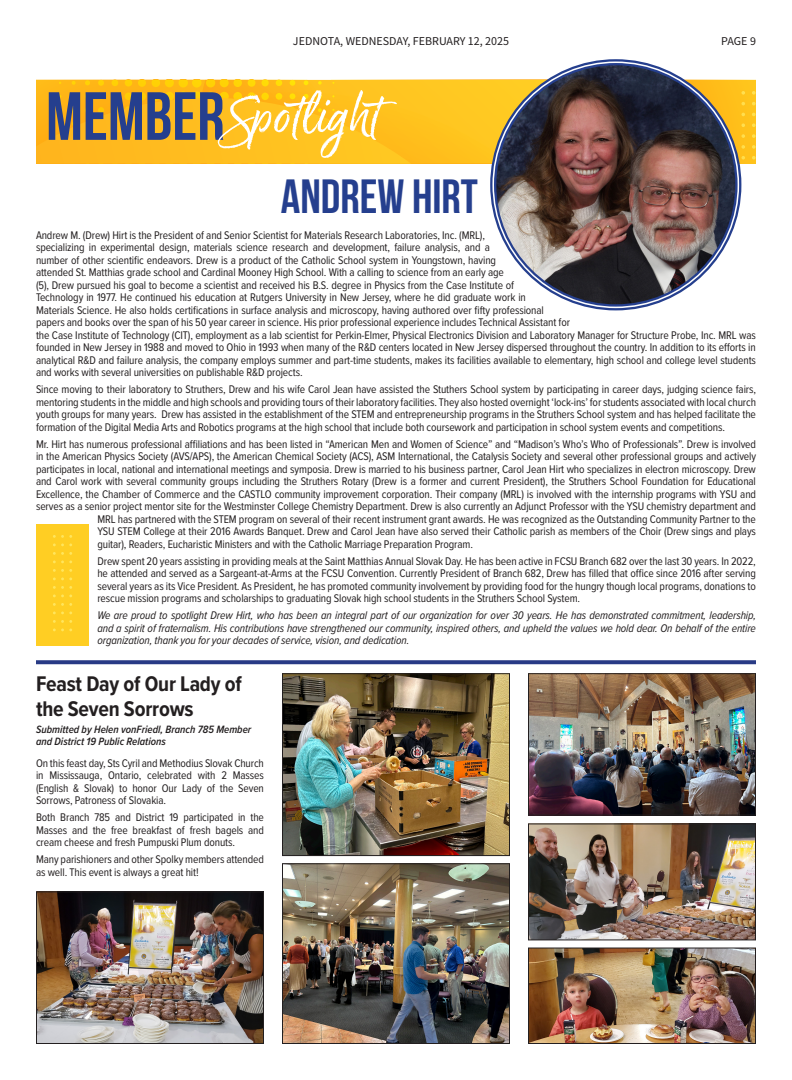
<style>
.page{position:relative;width:792px;height:1080px;background:#fff}
.page>*{position:absolute;margin:0;border:0;box-sizing:border-box;transform-origin:0 0}
.t1{font:68px "Bebas Neue";color:#253f8e}
.Article_Body_Copy_Proxima{font:48px "Bebas Neue";color:#253f8e}
.News_From_Slovkia_HD{font:700 22px/25px "Proxima Nova Cond";letter-spacing:-.01em;color:#231f20}
.t2{font:12px "Source Sans Variable";color:#231f20}
.Article_Body_Copy_Proxima-2{font:11.5px/12.5px "Proxima Nova Cond";letter-spacing:-.01em;color:#231f20;text-align:justify}
.Article_Body_Copy_Proxima-3{font:italic 11.5px/12.5px "Proxima Nova Cond";letter-spacing:-.01em;color:#231f20;text-align:justify}
.News_From_Slovkia_HD-2{font:italic 600 11px/12.5px "Proxima Nova Cond";color:#231f20}
</style>
<div class="page">
<svg style="left:681px;top:80px;width:75px;height:84px"></svg>
<div style="left:411px;top:80px;width:140px;height:12px;background:#ffca22"></div>
<svg style="left:411px;top:92px;width:124px;height:72px"></svg>
<svg style="left:741px;top:91px;width:15px;height:73px"></svg>
<img style="left:493px;top:62px;width:245px;height:245px;border-radius:123px">
<div style="left:36px;top:524px;width:52px;height:122px;background:#ffce23"></div>
<svg style="left:53px;top:535px;width:19px;height:96px"></svg>
<img style="left:530px;top:675px;width:224px;height:139px">
<div style="left:528px;top:673px;width:228px;height:143px;border:1px solid #231f20"></div>
<img style="left:284px;top:675px;width:224px;height:179px">
<div style="left:282px;top:673px;width:228px;height:183px;border:1px solid #231f20"></div>
<img style="left:530px;top:950px;width:224px;height:92px">
<div style="left:528px;top:948px;width:228px;height:96px;border:1px solid #231f20"></div>
<img style="left:38px;top:893px;width:224px;height:149px">
<div style="left:36px;top:891px;width:228px;height:153px;border:1px solid #231f20"></div>
<img style="left:530px;top:825px;width:224px;height:113px">
<div style="left:528px;top:823px;width:228px;height:117px;border:1px solid #231f20"></div>
<img style="left:284px;top:865px;width:224px;height:177px">
<div style="left:282px;top:863px;width:228px;height:181px;border:1px solid #231f20"></div>
<svg style="left:36px;top:660px;width:720px;height:4px;fill:#283a85"></svg>
<svg style="left:36px;top:80px;width:375px;height:84px"></svg>
<p class="t1" style="left:46px;top:79px;width:180px">MEMBER</p>
<p class="t2" style="left:293px;top:34px;width:218px">JEDNOTA, WEDNESDAY, FEBRUARY 12, 2025</p>
<p class="t2" style="left:721px;top:34px;width:36px">PAGE 9</p>
<p class="Article_Body_Copy_Proxima" style="left:281px;top:170px;width:199px">ANDREW HIRT</p>
<p class="Article_Body_Copy_Proxima-2" style="left:36px;top:228px;width:722px;text-align:left">Andrew M. (Drew) Hirt is the President of and Senior Scientist for Materials Research Laboratories, Inc. (MRL),<br>specializing in experimental design, materials science research and development, failure analysis, and a<br>number of other scientific endeavors. Drew is a product of the Catholic School system in Youngstown, having<br>attended St. Matthias grade school and Cardinal Mooney High School. With a calling to science from an early age<br>(5), Drew pursued his goal to become a scientist and received his B.S. degree in Physics from the Case Institute of<br>Technology in 1977. He continued his education at Rutgers University in New Jersey, where he did graduate work in<br>Materials Science. He also holds certifications in surface analysis and microscopy, having authored over fifty professional<br>papers and books over the span of his 50 year career in science. His prior professional experience includes Technical Assistant for<br>the Case Institute of Technology (CIT), employment as a lab scientist for Perkin-Elmer, Physical Electronics Division and Laboratory Manager for Structure Probe, Inc. MRL was founded in New Jersey in 1988 and moved to Ohio in 1993 when many of the R&amp;D centers located in New Jersey dispersed throughout the country. In addition to its efforts in analytical R&amp;D and failure analysis, the company employs summer and part-time students, makes its facilities available to elementary, high school and college level students and works with several universities on publishable R&amp;D projects.</p>
<p class="Article_Body_Copy_Proxima-2" style="left:36px;top:383px;width:722px">Since moving to their laboratory to Struthers, Drew and his wife Carol Jean have assisted the Stuthers School system by participating in career days, judging science fairs, mentoring students in the middle and high schools and providing tours of their laboratory facilities. They also hosted overnight ‘lock-ins’ for students associated with local church youth groups for many years. Drew has assisted in the establishment of the STEM and entrepreneurship programs in the Struthers School system and has helped facilitate the formation of the Digital Media Arts and Robotics programs at the high school that include both coursework and participation in school system events and competitions.</p>
<p class="Article_Body_Copy_Proxima-2" style="left:36px;top:437px;width:722px">Mr. Hirt has numerous professional affiliations and has been listed in “American Men and Women of Science” and “Madison’s Who’s Who of Professionals”. Drew is involved</p>
<p class="Article_Body_Copy_Proxima-2" style="left:36px;top:450px;width:722px">in the American Physics Society (AVS/APS), the American Chemical Society (ACS), ASM International, the Catalysis Society and several other professional groups and actively</p>
<p class="Article_Body_Copy_Proxima-2" style="left:36px;top:462px;width:721px">participates in local, national and international meetings and symposia. Drew is married to his business partner, Carol Jean Hirt who specializes in electron microscopy. Drew</p>
<p class="Article_Body_Copy_Proxima-2" style="left:36px;top:475px;width:721px">and Carol work with several community groups including the Struthers Rotary (Drew is a former and current President), the Struthers School Foundation for Educational</p>
<p class="Article_Body_Copy_Proxima-2" style="left:36px;top:487px;width:722px">Excellence, the Chamber of Commerce and the CASTLO community improvement corporation. Their company (MRL) is involved with the internship programs with YSU and</p>
<p class="Article_Body_Copy_Proxima-2" style="left:36px;top:500px;width:722px">serves as a senior project mentor site for the Westminster College Chemistry Department. Drew is also currently an Adjunct Professor with the YSU chemistry department and</p>
<p class="Article_Body_Copy_Proxima-2" style="left:97px;top:512px;width:660px">MRL has partnered with the STEM program on several of their recent instrument grant awards. He was recognized as the Outstanding Community Partner to the</p>
<p class="Article_Body_Copy_Proxima-2" style="left:97px;top:525px;width:660px">YSU STEM College at their 2016 Awards Banquet. Drew and Carol Jean have also served their Catholic parish as members of the Choir (Drew sings and plays</p>
<p class="Article_Body_Copy_Proxima-2" style="left:97px;top:537px;width:377px">guitar), Readers, Eucharistic Ministers and with the Catholic Marriage Preparation Program.</p>
<p class="Article_Body_Copy_Proxima-2" style="left:97px;top:554px;width:660px">Drew spent 20 years assisting in providing meals at the Saint Matthias Annual Slovak Day. He has been active in FCSU Branch 682 over the last 30 years. In 2022, he attended and served as a Sargeant-at-Arms at the FCSU Convention. Currently President of Branch 682, Drew has filled that office since 2016 after serving several years as its Vice President. As President, he has promoted community involvement by providing food for the hungry though local programs, donations to rescue mission programs and scholarships to graduating Slovak high school students in the Struthers School System.</p>
<p class="Article_Body_Copy_Proxima-3" style="left:97px;top:609px;width:660px">We are proud to spotlight Drew Hirt, who has been an integral part of our organization for over 30 years. He has demonstrated commitment, leadership, and a spirit of fraternalism. His contributions have strengthened our community, inspired others, and upheld the values we hold dear. On behalf of the entire organization, thank you for your decades of service, vision, and dedication.</p>
<p class="News_From_Slovkia_HD" style="left:36px;top:670px;width:207px">Feast Day of Our Lady of the Seven Sorrows</p>
<p class="News_From_Slovkia_HD-2" style="left:36px;top:722px;width:217px">Submitted by Helen vonFriedl, Branch 785 Member and District 19 Public Relations</p>
<p class="Article_Body_Copy_Proxima-2" style="left:36px;top:756px;width:230px">On this feast day, Sts Cyril and Methodius Slovak Church in Mississauga, Ontario, celebrated with 2 Masses (English &amp; Slovak) to honor Our Lady of the Seven Sorrows, Patroness of Slovakia.</p>
<p class="Article_Body_Copy_Proxima-2" style="left:36px;top:811px;width:230px">Both Branch 785 and District 19 participated in the Masses and the free breakfast of fresh bagels and cream cheese and fresh Pumpuski Plum donuts.</p>
<p class="Article_Body_Copy_Proxima-2" style="left:36px;top:853px;width:230px">Many parishioners and other Spolky members attended as well. This event is always a great hit!</p>
</div>
